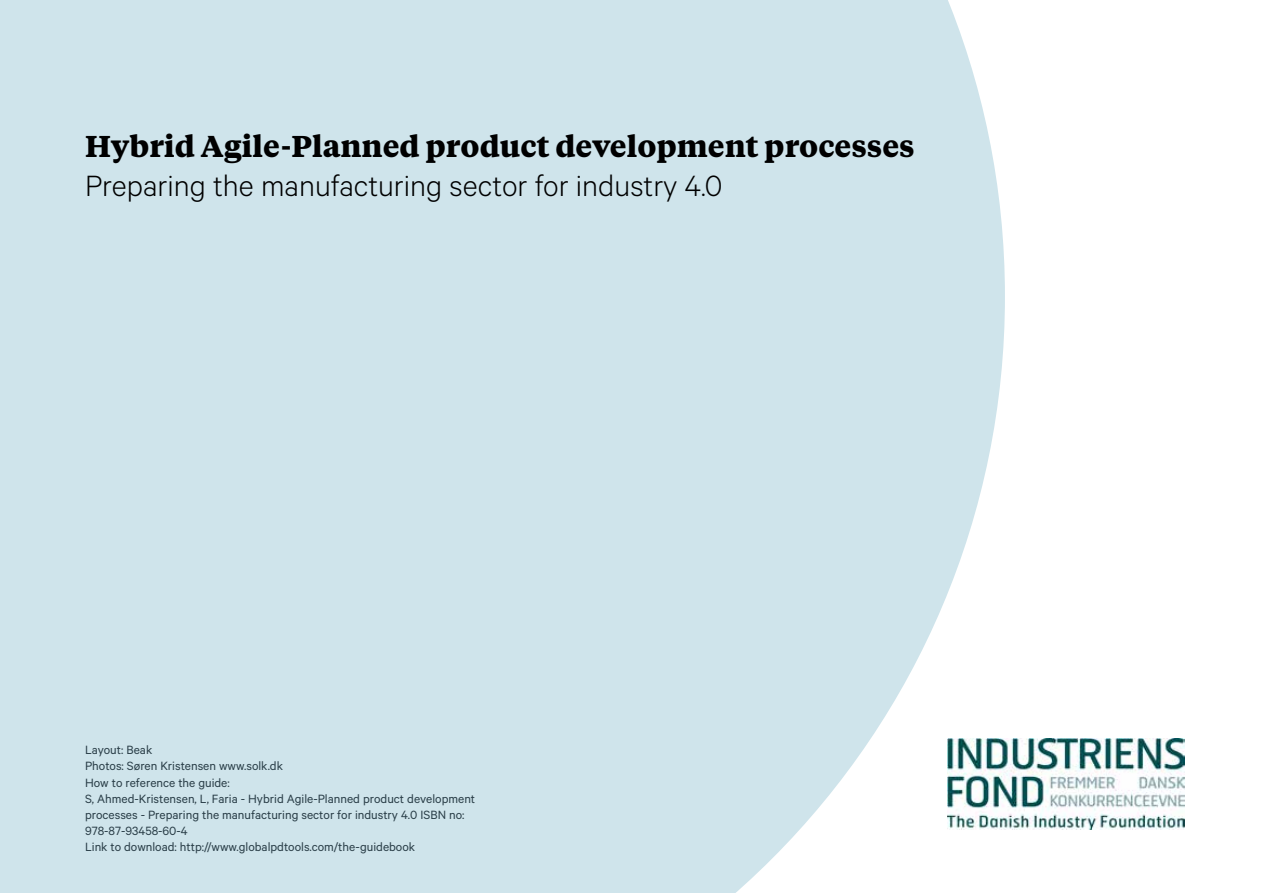
<style>
.page{position:relative;width:1263px;height:893px;background:#fff}
.page>*{position:absolute;margin:0;border:0;box-sizing:border-box;transform-origin:0 0}
.t1{font:300 33px "Calibre";color:#000}
.t2{font:700 30px "Tiempos Text";color:#000}
.t3{font:13.5px/16.2px "Calibre";color:#293d47}
</style>
<div class="page">
<div style="left:0;top:0;width:1005px;height:893px;background:#cfe4eb"></div>
<img style="left:947px;top:739px;width:237px;height:91px">
<h2 class="t2" style="left:85px;top:125px;width:831px">Hybrid Agile-Planned product development processes</h2>
<h1 class="t1" style="left:85px;top:167px;width:639px">Preparing the manufacturing sector for industry 4.0</h1>
<p class="t3" style="left:85px;top:741px;width:392px">Layout: Beak<br>Photos: Søren Kristensen www.solk.dk<br>How to reference the guide:<br>S, Ahmed-Kristensen, L, Faria - Hybrid Agile-Planned product development processes - Preparing the manufacturing sector for industry 4.0 ISBN no:<br>978-87-93458-60-4<br>Link to download: http://www.globalpdtools.com/the-guidebook</p>
</div>
